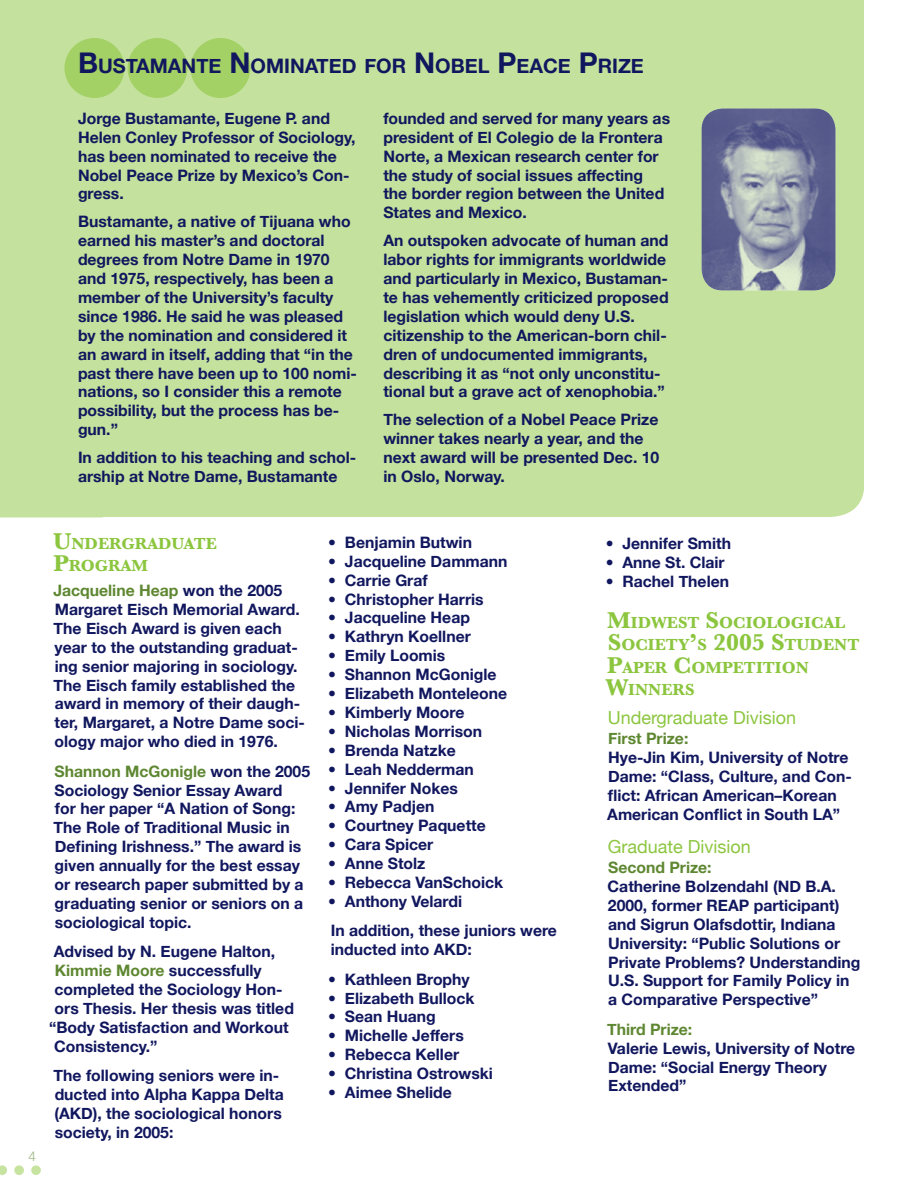
<style>
.page{position:relative;width:918px;height:1188px;background:#fff}
.page>*{position:absolute;margin:0;border:0;box-sizing:border-box;transform-origin:0 0}
.t1{font:700 19.95px "Helvetica Neue";color:#11175e}
.t2{font:18px "Helvetica Neue";color:#8cc63f}
.t3{font:700 16.8px/22.5px "Baskerville";color:#8cc63f}
.t4{font:700 15.75px/18.9px "Helvetica Neue";color:#11175e}
.t5{font:700 15.75px "Helvetica Neue";color:#5e8731}
.s1{font-size:28.5px}
.s2{font-size:24px}
.s3{color:#5e8731}
</style>
<div class="page">
<svg style="left:0;top:1165px;width:7px;height:10px"></svg>
<div style="left:14px;top:1165px;width:10px;height:10px;background:#c6e39f;border-radius:50%"></div>
<div style="left:31px;top:1165px;width:10px;height:10px;background:#c6e39f;border-radius:50%"></div>
<div style="left:0;top:0;width:864px;height:518px;background:#c4e29d"></div>
<div style="left:128px;top:38px;width:60px;height:60px;background:#a3d165;border-radius:50%"></div>
<div style="left:190px;top:38px;width:60px;height:60px;background:#a3d165;border-radius:50%"></div>
<div style="left:64px;top:38px;width:60px;height:60px;background:#a3d165;border-radius:50%"></div>
<img style="left:702px;top:108px;width:134px;height:182px;border-radius:21px">
<p class="t1" style="left:78px;top:54px;width:567px"><span class="s1">B</span>ustamante <span class="s1">N</span>ominated for <span class="s1">N</span>obel <span class="s1">P</span>eace <span class="s1">P</span>rize</p>
<p class="t4" style="left:78px;top:108px;width:279px">Jorge Bustamante, Eugene P. and<br>Helen Conley Professor of Sociology, has been nominated to receive the<br>Nobel Peace Prize by Mexico’s Con&shy;gress.</p>
<p class="t4" style="left:78px;top:212px;width:280px">Bustamante, a native of Tijuana who earned his master’s and doctoral degrees from Notre Dame in 1970 and 1975, respectively, has been a member of the University’s faculty since 1986. He said he was pleased by the nomination and considered it an award in itself, adding that “in the past there have been up to 100 nomi&shy;nations, so I consider this a remote possibility, but the process has be&shy;gun.”</p>
<p class="t4" style="left:78px;top:448px;width:280px">In addition to his teaching and schol&shy;arship at Notre Dame, Bustamante</p>
<p class="t4" style="left:383px;top:108px;width:288px">founded and served for many years as president of El Colegio de la Frontera Norte, a Mexican research center for the study of social issues affecting the border region between the United States and Mexico.</p>
<p class="t4" style="left:383px;top:231px;width:287px">An outspoken advocate of human and labor rights for immigrants worldwide and particularly in Mexico, Bustaman&shy;te has vehemently criticized proposed legislation which would deny U.S. citizenship to the American-born chil&shy;dren of undocumented immigrants, describing it as “not only unconstitu&shy;tional but a grave act of xenophobia.”</p>
<p class="t4" style="left:383px;top:410px;width:277px">The selection of a Nobel Peace Prize winner takes nearly a year, and the next award will be presented Dec. 10 in Oslo, Norway.</p>
<p class="t3" style="left:53px;top:532px;width:165px"><span class="s2">U</span>NDERGRADUATE<br><span class="s2">P</span>ROGRAM</p>
<p class="t4" style="left:53px;top:581px;width:253px"><span class="s3">Jacqueline Heap</span> won the 2005<br>Margaret Eisch Memorial Award.<br>The Eisch Award is given each year to the outstanding graduat&shy;ing senior majoring in sociology.<br>The Eisch family established the award in memory of their daugh&shy;ter, Margaret, a Notre Dame soci&shy;ology major who died in 1976.</p>
<p class="t4" style="left:54px;top:761px;width:258px"><span class="s3">Shannon McGonigle</span> won the 2005<br>Sociology Senior Essay Award<br>for her paper “A Nation of Song:<br>The Role of Traditional Music in<br>Defining Irishness.” The award is given annually for the best essay or research paper submitted by a graduating senior or seniors on a sociological topic.</p>
<p class="t4" style="left:54px;top:942px;width:223px">Advised by N. Eugene Halton,</p>
<p class="t4" style="left:55px;top:961px;width:208px"><span class="s3">Kimmie Moore</span> successfully</p>
<p class="t4" style="left:55px;top:980px;width:230px">completed the Sociology Hon-</p>
<p class="t4" style="left:55px;top:999px;width:241px">ors Thesis. Her thesis was titled</p>
<p class="t4" style="left:49px;top:1017px;width:241px">“Body Satisfaction and Workout</p>
<p class="t4" style="left:54px;top:1036px;width:105px">Consistency.”</p>
<p class="t4" style="left:54px;top:1066px;width:232px">The following seniors were in&shy;ducted into Alpha Kappa Delta (AKD), the sociological honors society, in 2005:</p>
<p class="t4" style="left:328px;top:532px;width:145px">• Benjamin Butwin</p>
<p class="t4" style="left:328px;top:551px;width:181px">• Jacqueline Dammann</p>
<p class="t4" style="left:328px;top:570px;width:101px">• Carrie Graf</p>
<p class="t4" style="left:328px;top:589px;width:157px">• Christopher Harris</p>
<p class="t4" style="left:328px;top:608px;width:143px">• Jacqueline Heap</p>
<p class="t4" style="left:328px;top:627px;width:144px">• Kathryn Koellner</p>
<p class="t4" style="left:328px;top:646px;width:119px">• Emily Loomis</p>
<p class="t4" style="left:328px;top:665px;width:170px">• Shannon McGonigle</p>
<p class="t4" style="left:328px;top:684px;width:181px">• Elizabeth Monteleone</p>
<p class="t4" style="left:328px;top:703px;width:138px">• Kimberly Moore</p>
<p class="t4" style="left:328px;top:721px;width:155px">• Nicholas Morrison</p>
<p class="t4" style="left:328px;top:740px;width:129px">• Brenda Natzke</p>
<p class="t4" style="left:328px;top:759px;width:147px">• Leah Nedderman</p>
<p class="t4" style="left:328px;top:778px;width:131px">• Jennifer Nokes</p>
<p class="t4" style="left:328px;top:797px;width:108px">• Amy Padjen</p>
<p class="t4" style="left:328px;top:816px;width:159px">• Courtney Paquette</p>
<p class="t4" style="left:328px;top:835px;width:107px">• Cara Spicer</p>
<p class="t4" style="left:328px;top:854px;width:99px">• Anne Stolz</p>
<p class="t4" style="left:328px;top:873px;width:177px">• Rebecca VanSchoick</p>
<p class="t4" style="left:328px;top:886px;width:230px;line-height:29.4px">• Anthony Velardi<br>In addition, these juniors were</p>
<p class="t4" style="left:331px;top:940px;width:143px">inducted into AKD:</p>
<p class="t4" style="left:328px;top:969px;width:143px">• Kathleen Brophy</p>
<p class="t4" style="left:328px;top:988px;width:148px">• Elizabeth Bullock</p>
<p class="t4" style="left:328px;top:1007px;width:109px">• Sean Huang</p>
<p class="t4" style="left:328px;top:1026px;width:137px">• Michelle Jeffers</p>
<p class="t4" style="left:328px;top:1045px;width:132px">• Rebecca Keller</p>
<p class="t4" style="left:328px;top:1064px;width:166px">• Christina Ostrowski</p>
<p class="t4" style="left:328px;top:1083px;width:125px">• Aimee Shelide</p>
<p class="t4" style="left:606px;top:534px;width:127px">• Jennifer Smith</p>
<p class="t4" style="left:606px;top:553px;width:121px">• Anne St. Clair</p>
<p class="t4" style="left:606px;top:572px;width:125px">• Rachel Thelen</p>
<p class="t3" style="left:606px;top:611px;width:255px"><span class="s2">M</span>IDWEST <span class="s2">S</span>OCIOLOGICAL<br><span class="s2">S</span>OCIETY<span class="s2">’</span>S <span class="s2">2005 S</span>TUDENT<br><span class="s2">P</span>APER <span class="s2">C</span> OMPETITION<br><span class="s2">W</span>INNERS</p>
<p class="t2" style="left:608px;top:707px;width:190px">Undergraduate Division</p>
<p class="t5" style="left:608px;top:729px;width:82px">First Prize:</p>
<p class="t4" style="left:607px;top:748px;width:246px">Hye-Jin Kim, University of Notre<br>Dame: “Class, Culture, and Con&shy;flict: African American–Korean<br>American Conflict in South LA”</p>
<p class="t2" style="left:608px;top:836px;width:145px">Graduate Division</p>
<p class="t5" style="left:608px;top:858px;width:105px">Second Prize:</p>
<p class="t4" style="left:608px;top:877px;width:254px">Catherine Bolzendahl (ND B.A.<br>2000, former REAP participant) and Sigrun Olafsdottir, Indiana<br>University: “Public Solutions or<br>Private Problems? Understanding<br>U.S. Support for Family Policy in a Comparative Perspective”</p>
<p class="t5" style="left:607px;top:1019px;width:87px">Third Prize:</p>
<p class="t4" style="left:608px;top:1038px;width:249px">Valerie Lewis, University of Notre<br>Dame: “Social Energy Theory<br>Extended”</p>
</div>
